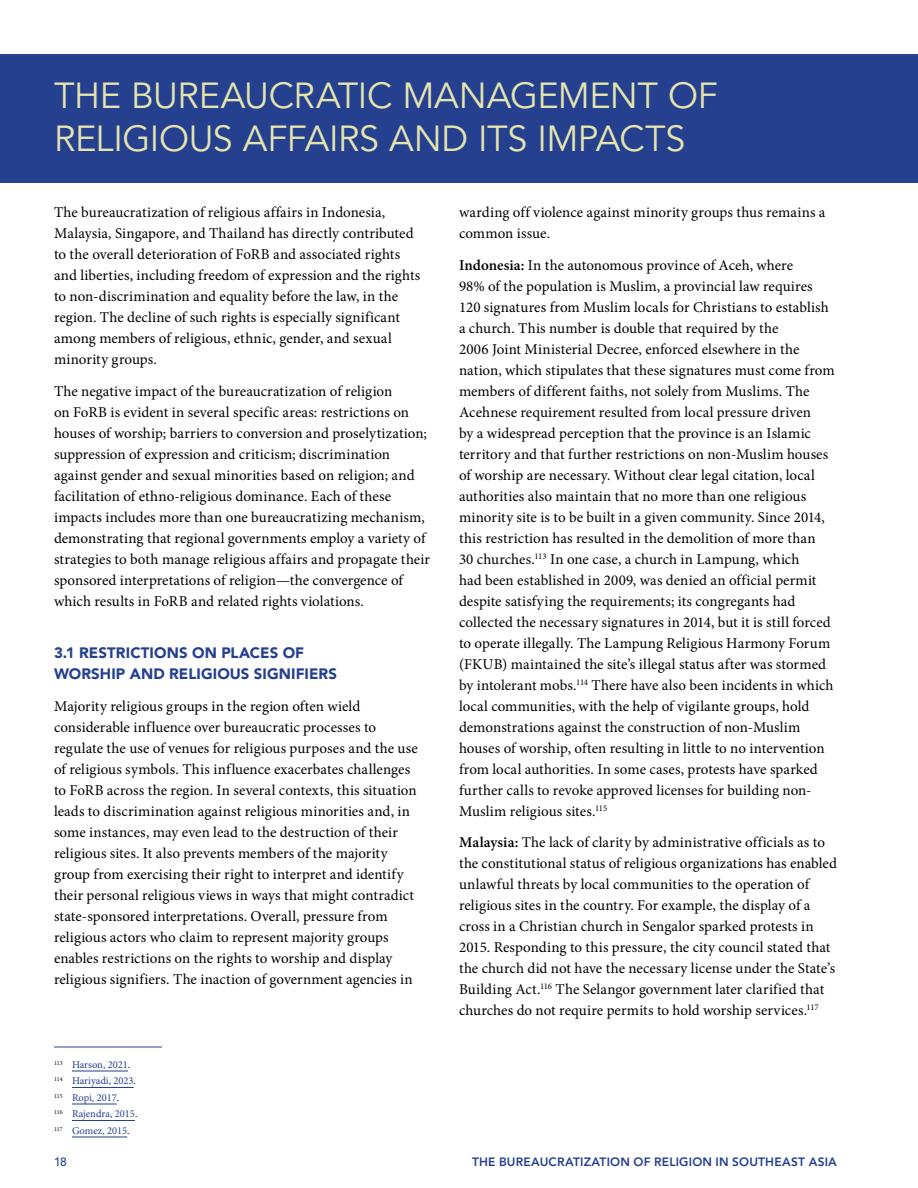
<style>
.page{position:relative;width:918px;height:1188px;background:#fff}
.page>*{position:absolute;margin:0;border:0;box-sizing:border-box;transform-origin:0 0}
.t1{font:36px/43.2px "Avenir LT Std";letter-spacing:-.01em;color:#e5e4ae}
.t2{font:15px/21px "Minion Pro";letter-spacing:.005em;color:#000}
.t3{font:900 15px/21px "Avenir LT Std";letter-spacing:.005em;color:#24408f}
.t4{font:800 12px "Avenir LT Std";letter-spacing:.015em;color:#24408f}
.t5{font:500 12px "Avenir LT Std";color:#24408f}
.Footnotes{font:10.5px "Minion Pro";color:#24408f}
.s1{color:#000}
.s2{font-weight:600}
</style>
<div class="page">
<div style="left:0;top:54px;width:918px;height:129px;background:#24408f"></div>
<hr style="left:54px;top:1047px;width:108px;height:1px;background:#24408f">
<hr style="left:72px;top:1071px;width:56px;height:1px;background:#24408f">
<hr style="left:72px;top:1087px;width:62px;height:1px;background:#24408f">
<hr style="left:72px;top:1104px;width:45px;height:1px;background:#24408f">
<hr style="left:72px;top:1120px;width:63px;height:1px;background:#24408f">
<hr style="left:72px;top:1137px;width:55px;height:1px;background:#24408f">
<h1 class="t1" style="left:54px;top:75px;width:665px">THE BUREAUCRATIC MANAGEMENT OF<br>RELIGIOUS AFFAIRS AND ITS IMPACTS</h1>
<p class="t2" style="left:54px;top:202px;width:368px">The bureaucratization of religious affairs in Indonesia, Malaysia, Singapore, and Thailand has directly contributed to the overall deterioration of FoRB and associated rights and liberties, including freedom of expression and the rights to non-discrimination and equality before the law, in the region. The decline of such rights is especially significant among members of religious, ethnic, gender, and sexual minority groups.</p>
<p class="t2" style="left:54px;top:381px;width:378px">The negative impact of the bureaucratization of religion<br>on FoRB is evident in several specific areas: restrictions on houses of worship; barriers to conversion and proselytization; suppression of expression and criticism; discrimination against gender and sexual minorities based on religion; and facilitation of ethno-religious dominance. Each of these impacts includes more than one bureaucratizing mechanism, demonstrating that regional governments employ a variety of strategies to both manage religious affairs and propagate their sponsored interpretations of religion—the convergence of which results in FoRB and related rights violations.</p>
<h2 class="t3" style="left:54px;top:643px;width:285px">3.1 RESTRICTIONS ON PLACES OF<br>WORSHIP AND RELIGIOUS SIGNIFIERS</h2>
<p class="t2" style="left:54px;top:696px;width:365px">Majority religious groups in the region often wield considerable influence over bureaucratic processes to regulate the use of venues for religious purposes and the use of religious symbols. This influence exacerbates challenges to FoRB across the region. In several contexts, this situation leads to discrimination against religious minorities and, in some instances, may even lead to the destruction of their religious sites. It also prevents members of the majority group from exercising their right to interpret and identify their personal religious views in ways that might contradict state-sponsored interpretations. Overall, pressure from religious actors who claim to represent majority groups enables restrictions on the rights to worship and display religious signifiers. The inaction of government agencies in</p>
<p class="Footnotes" style="left:54px;top:1058px;width:78px"><sup>113</sup> Harson, 2021<span class="s1">.</span></p>
<p class="Footnotes" style="left:54px;top:1074px;width:84px"><sup>114</sup> Hariyadi, 2023<span class="s1">.</span></p>
<p class="Footnotes" style="left:54px;top:1091px;width:67px"><sup>115</sup> Ropi, 2017<span class="s1">.</span></p>
<p class="Footnotes" style="left:54px;top:1107px;width:85px"><sup>116</sup> Rajendra, 2015<span class="s1">.</span></p>
<p class="Footnotes" style="left:54px;top:1124px;width:77px"><sup>117</sup> Gomez, 2015<span class="s1">.</span></p>
<p class="t2" style="left:459px;top:202px;width:368px">warding off violence against minority groups thus remains a common issue.</p>
<p class="t2" style="left:459px;top:255px;width:377px"><span class="s2">Indonesia:</span> In the autonomous province of Aceh, where<br>98% of the population is Muslim, a provincial law requires 120 signatures from Muslim locals for Christians to establish a church. This number is double that required by the<br>2006 Joint Ministerial Decree, enforced elsewhere in the nation, which stipulates that these signatures must come from members of different faiths, not solely from Muslims. The Acehnese requirement resulted from local pressure driven<br>by a widespread perception that the province is an Islamic territory and that further restrictions on non-Muslim houses of worship are necessary. Without clear legal citation, local authorities also maintain that no more than one religious minority site is to be built in a given community. Since 2014, this restriction has resulted in the demolition of more than<br>30 churches.<sup>113</sup> In one case, a church in Lampung, which<br>had been established in 2009, was denied an official permit despite satisfying the requirements; its congregants had collected the necessary signatures in 2014, but it is still forced to operate illegally. The Lampung Religious Harmony Forum (FKUB) maintained the site’s illegal status after was stormed by intolerant mobs.<sup>114</sup> There have also been incidents in which local communities, with the help of vigilante groups, hold demonstrations against the construction of non-Muslim houses of worship, often resulting in little to no intervention from local authorities. In some cases, protests have sparked further calls to revoke approved licenses for building non-Muslim religious sites.<sup>115</sup></p>
<p class="t2" style="left:459px;top:832px;width:379px"><span class="s2">Malaysia:</span> The lack of clarity by administrative officials as to the constitutional status of religious organizations has enabled unlawful threats by local communities to the operation of religious sites in the country. For example, the display of a cross in a Christian church in Sengalor sparked protests in 2015. Responding to this pressure, the city council stated that the church did not have the necessary license under the State’s Building Act.<sup>116</sup> The Selangor government later clarified that churches do not require permits to hold worship services.<sup>117</sup></p>
<p class="t5" style="left:54px;top:1154px;width:14px">18</p>
<p class="t4" style="left:472px;top:1154px;width:366px">THE BUREAUCRATIZATION OF RELIGION IN SOUTHEAST ASIA</p>
</div>
